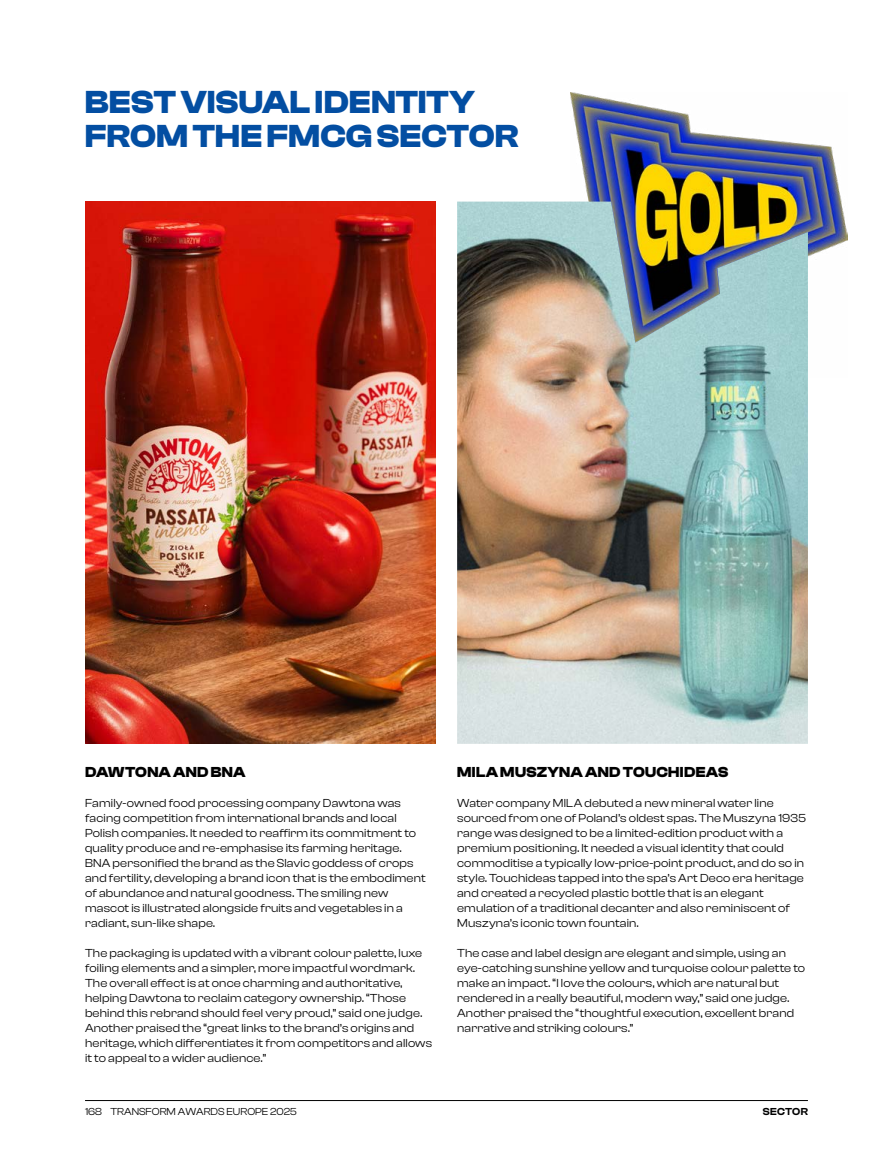
<style>
.page{position:relative;width:893px;height:1170px;background:#fff}
.page>*{position:absolute;margin:0;border:0;box-sizing:border-box;transform-origin:0 0}
.t1{font:700 33px/34.5px "Clash Display";letter-spacing:.01em;color:#034ea2}
.t2{font:700 15px "Clash Display";letter-spacing:.02em;color:#000}
.t3{font:12px/15px "Clash Display";letter-spacing:.015em;color:#000}
.t4{font:10.5px "Clash Display";color:#000}
.t5{font:600 10.5px "Clash Display";letter-spacing:.02em;color:#000}
</style>
<div class="page">
<hr style="left:85px;top:1100px;width:723px;height:1px;background:#000">
<img style="left:570px;top:92px;width:278px;height:165px">
<img style="left:457px;top:201px;width:351px;height:542px">
<img style="left:85px;top:201px;width:351px;height:542px">
<h1 class="t1" style="left:85px;top:85px;width:435px">BEST VISUAL IDENTITY<br>FROM THE FMCG SECTOR</h1>
<p class="t2" style="left:85px;top:763px;width:162px">DAWTONA AND BNA</p>
<p class="t3" style="left:85px;top:795px;width:342px">Family-owned food processing company Dawtona was facing competition from international brands and local Polish companies. It needed to reaffirm its commitment to quality produce and re-emphasise its farming heritage.<br>BNA personified the brand as the Slavic goddess of crops and fertility, developing a brand icon that is the embodiment of abundance and natural goodness. The smiling new mascot is illustrated alongside fruits and vegetables in a radiant, sun-like shape.</p>
<p class="t3" style="left:85px;top:945px;width:349px">The packaging is updated with a vibrant colour palette, luxe foiling elements and a simpler, more impactful wordmark.<br>The overall effect is at once charming and authoritative, helping Dawtona to reclaim category ownership. “Those behind this rebrand should feel very proud,” said one judge.<br>Another praised the “great links to the brand’s origins and heritage, which differentiates it from competitors and allows it to appeal to a wider audience.”</p>
<p class="t4" style="left:85px;top:1105px;width:213px">168 TRANSFORM AWARDS EUROPE 2025</p>
<p class="t2" style="left:457px;top:763px;width:273px">MILA MUSZYNA AND TOUCHIDEAS</p>
<p class="t3" style="left:457px;top:795px;width:350px">Water company MILA debuted a new mineral water line sourced from one of Poland’s oldest spas. The Muszyna 1935 range was designed to be a limited-edition product with a premium positioning. It needed a visual identity that could commoditise a typically low-price-point product, and do so in style. Touchideas tapped into the spa’s Art Deco era heritage and created a recycled plastic bottle that is an elegant emulation of a traditional decanter and also reminiscent of Muszyna’s iconic town fountain.</p>
<p class="t3" style="left:457px;top:945px;width:350px">The case and label design are elegant and simple, using an eye-catching sunshine yellow and turquoise colour palette to make an impact. “I love the colours, which are natural but rendered in a really beautiful, modern way,” said one judge.<br>Another praised the “thoughtful execution, excellent brand narrative and striking colours.”</p>
<p class="t5" style="left:763px;top:1105px;width:47px">SECTOR</p>
</div>
